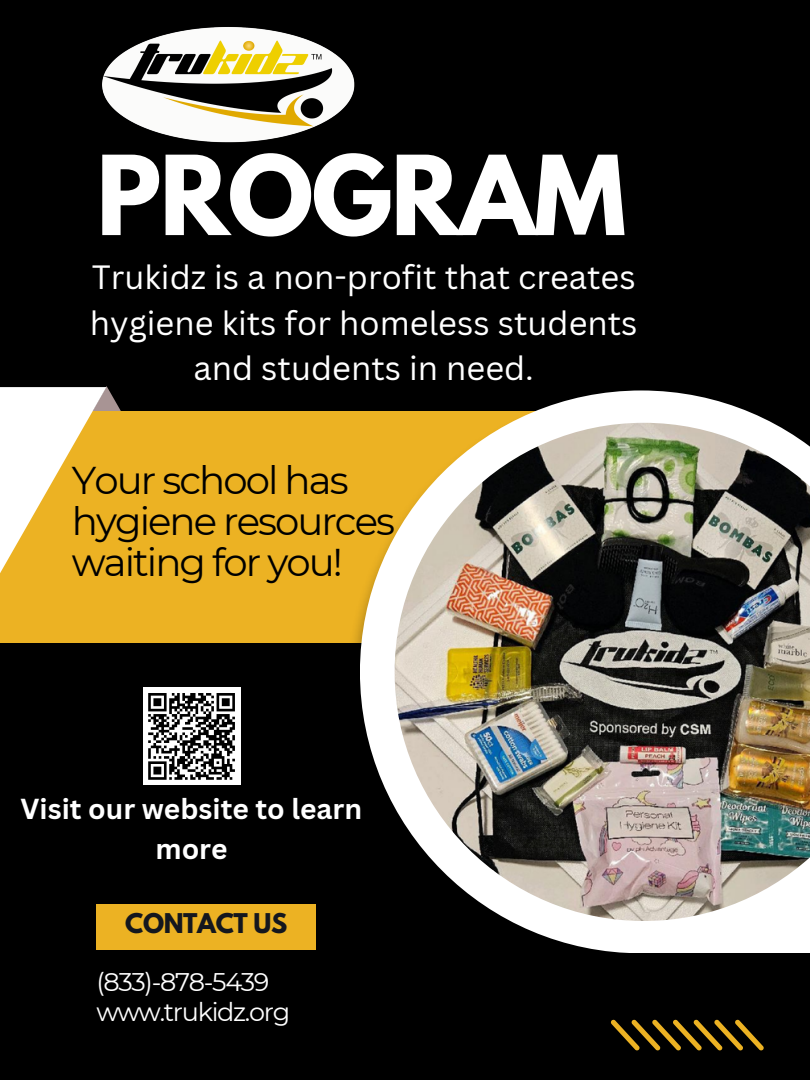
<style>
.page{position:relative;width:810px;height:1080px;background:#000}
.page>*{position:absolute;margin:0;border:0;box-sizing:border-box;transform-origin:0 0}
.t1{font:700 97.5px "League Spartan";letter-spacing:-.015em;color:#fff}
.t2{font:38.69px/41.2px "Montserrat";letter-spacing:-.05em;color:#000}
.t3{font:32.81px/45.5px "Canva Sans";color:#fff;text-align:center}
.t4{font:700 28.12px/39.4px "Canva Sans";color:#fff;text-align:center}
.t5{font:25.5px "Montserrat";letter-spacing:-.05em;color:#fff}
.t6{font:700 24.12px "League Spartan";letter-spacing:-.015em;color:#14171e}
</style>
<div class="page">
<div style="left:96px;top:904px;width:220px;height:46px;background:#ecb223"></div>
<svg style="left:106px;top:386px;width:15px;height:25px"></svg>
<div style="left:0;top:411px;width:671px;height:231px;background:#ecb223"></div>
<svg style="left:360px;top:390px;width:450px;height:563px"></svg>
<img style="left:395px;top:423px;width:415px;height:498px">
<svg style="left:611px;top:1020px;width:153px;height:31px"></svg>
<svg style="left:0;top:387px;width:106px;height:256px"></svg>
<div style="left:143px;top:688px;width:97px;height:97px;background:#fff"></div>
<svg style="left:148px;top:693px;width:87px;height:87px"></svg>
<img style="left:102px;top:27px;width:253px;height:116px">
<p class="t1" style="left:96px;top:147px;width:531px">PROGRAM</p>
<p class="t3" style="left:90px;top:254px;width:549px">Trukidz is a non-profit that creates hygiene kits for homeless students and students in need.</p>
<p class="t2" style="left:72px;top:460px;width:325px">Your school has hygiene resources waiting for you!</p>
<p class="t4" style="left:21px;top:789px;width:343px">Visit our website to learn more</p>
<p class="t6" style="left:125px;top:911px;width:164px">CONTACT US</p>
<p class="t5" style="left:96px;top:966px;width:175px">(833)-878-5439</p>
<p class="t5" style="left:96px;top:997px;width:195px">www.trukidz.org</p>
</div>
